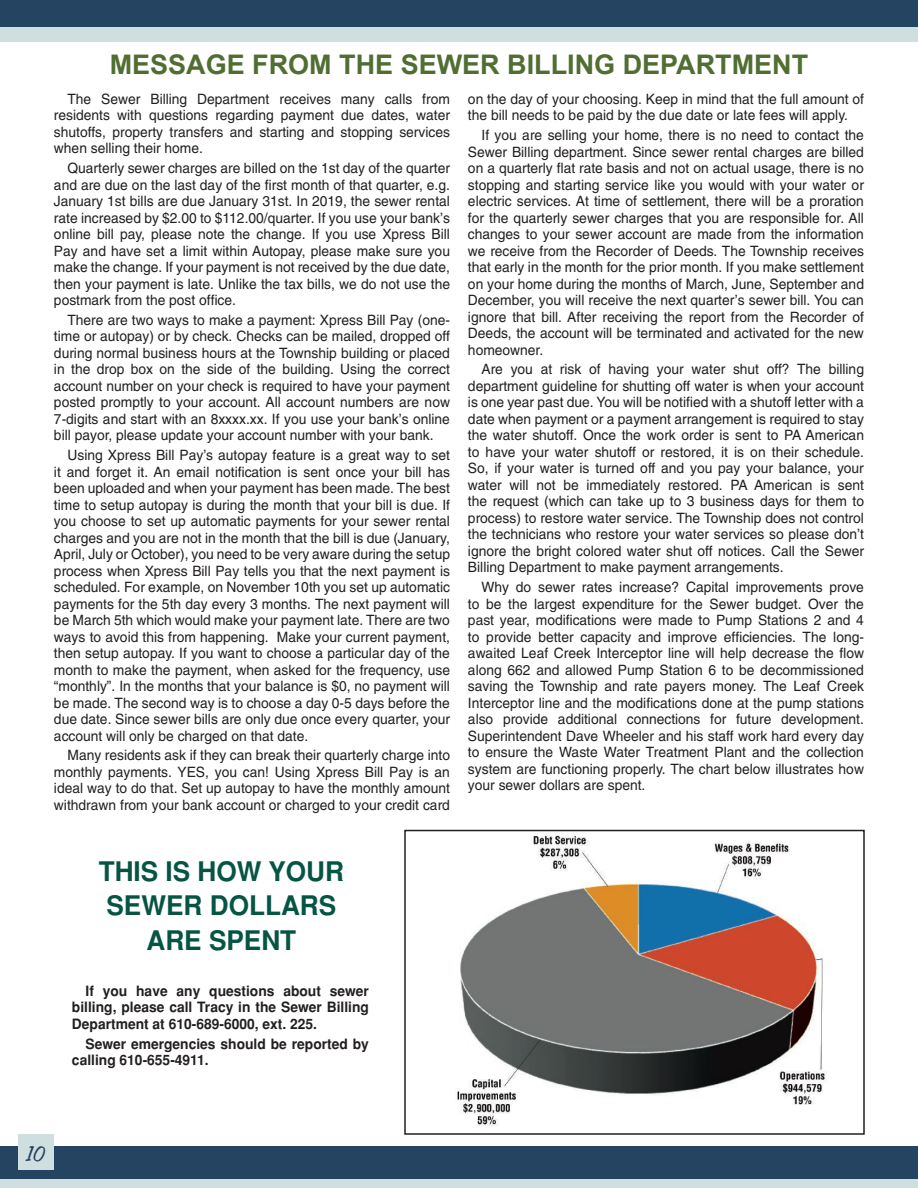
<style>
.page{position:relative;width:918px;height:1188px;background:#fff}
.page>*{position:absolute;margin:0;border:0;box-sizing:border-box;transform-origin:0 0}
.Body_Copy{font:700 27px "Arial";color:#506e32}
.Body_Copy-2{font:700 27px/34.5px "Helvetica";color:#065544;text-align:center}
.t1{font:24px "Freehand 575 BT Regular B";color:#254462}
.Body_Copy-3{font:14.25px/16.5px "Helvetica";color:#231f20;text-align:justify}
.Body_Copy-4{font:700 14.25px/16.5px "Helvetica";color:#231f20;text-align:justify}
</style>
<div class="page">
<div style="left:0;top:1146px;width:918px;height:33px;background:#254462"></div>
<div style="left:0;top:1179px;width:918px;height:9px;background:#cfdfe0"></div>
<div style="left:18px;top:1134px;width:36px;height:36px;background:#cfdfe0"></div>
<div style="left:0;top:0;width:918px;height:32px;background:#254462"></div>
<div style="left:0;top:27px;width:918px;height:15px;background:#cfdfe0"></div>
<img style="left:457px;top:833px;width:370px;height:294px">
<div style="left:404px;top:830px;width:461px;height:305px;border:2px solid #231f20"></div>
<p class="Body_Copy" style="left:110px;top:46px;width:700px">MESSAGE FROM THE SEWER BILLING DEPARTMENT</p>
<p class="Body_Copy-3" style="left:54px;top:90px;width:398px;text-indent:14px">The Sewer Billing Department receives many calls from residents with questions regarding payment due dates, water shutoffs, property transfers and starting and stopping services when selling their home.</p>
<p class="Body_Copy-3" style="left:54px;top:160px;width:398px;text-indent:14px">Quarterly sewer charges are billed on the 1st day of the quarter and are due on the last day of the first month of that quarter, e.g.<br>January 1st bills are due January 31st. In 2019, the sewer rental rate increased by $2.00 to $112.00/quarter. If you use your bank’s online bill pay, please note the change. If you use Xpress Bill Pay and have set a limit within Autopay, please make sure you make the change. If your payment is not received by the due date, then your payment is late. Unlike the tax bills, we do not use the postmark from the post office.</p>
<p class="Body_Copy-3" style="left:54px;top:311px;width:398px;text-indent:14px">There are two ways to make a payment: Xpress Bill Pay (one&shy;time or autopay) or by check. Checks can be mailed, dropped off during normal business hours at the Township building or placed in the drop box on the side of the building. Using the correct account number on your check is required to have your payment posted promptly to your account. All account numbers are now 7-digits and start with an 8xxxx.xx. If you use your bank’s online bill payor, please update your account number with your bank.</p>
<p class="Body_Copy-3" style="left:54px;top:447px;width:398px;text-indent:14px">Using Xpress Bill Pay’s autopay feature is a great way to set it and forget it. An email notification is sent once your bill has been uploaded and when your payment has been made. The best time to setup autopay is during the month that your bill is due. If you choose to set up automatic payments for your sewer rental charges and you are not in the month that the bill is due (January, April, July or October), you need to be very aware during the setup process when Xpress Bill Pay tells you that the next payment is scheduled. For example, on November 10th you set up automatic payments for the 5th day every 3 months. The next payment will be March 5th which would make your payment late. There are two ways to avoid this from happening. Make your current payment, then setup autopay. If you want to choose a particular day of the month to make the payment, when asked for the frequency, use “monthly”. In the months that your balance is $0, no payment will be made. The second way is to choose a day 0-5 days before the due date. Since sewer bills are only due once every quarter, your account will only be charged on that date.</p>
<p class="Body_Copy-3" style="left:54px;top:747px;width:398px;text-indent:14px">Many residents ask if they can break their quarterly charge into monthly payments. YES, you can! Using Xpress Bill Pay is an ideal way to do that. Set up autopay to have the monthly amount withdrawn from your bank account or charged to your credit card</p>
<p class="Body_Copy-3" style="left:468px;top:91px;width:398px">on the day of your choosing. Keep in mind that the full amount of the bill needs to be paid by the due date or late fees will apply.</p>
<p class="Body_Copy-3" style="left:468px;top:127px;width:398px;text-indent:14px">If you are selling your home, there is no need to contact the Sewer Billing department. Since sewer rental charges are billed on a quarterly flat rate basis and not on actual usage, there is no stopping and starting service like you would with your water or electric services. At time of settlement, there will be a proration for the quarterly sewer charges that you are responsible for. All changes to your sewer account are made from the information we receive from the Recorder of Deeds. The Township receives that early in the month for the prior month. If you make settlement on your home during the months of March, June, September and December, you will receive the next quarter’s sewer bill. You can ignore that bill. After receiving the report from the Recorder of Deeds, the account will be terminated and activated for the new homeowner.</p>
<p class="Body_Copy-3" style="left:468px;top:361px;width:398px;text-indent:14px">Are you at risk of having your water shut off? The billing department guideline for shutting off water is when your account is one year past due. You will be notified with a shutoff letter with a date when payment or a payment arrangement is required to stay the water shutoff. Once the work order is sent to PA American to have your water shutoff or restored, it is on their schedule.<br>So, if your water is turned off and you pay your balance, your water will not be immediately restored. PA American is sent the request (which can take up to 3 business days for them to process) to restore water service. The Township does not control the technicians who restore your water services so please don’t ignore the bright colored water shut off notices. Call the Sewer Billing Department to make payment arrangements.</p>
<p class="Body_Copy-3" style="left:468px;top:579px;width:398px;text-indent:14px">Why do sewer rates increase? Capital improvements prove to be the largest expenditure for the Sewer budget. Over the past year, modifications were made to Pump Stations 2 and 4 to provide better capacity and improve efficiencies. The long&shy;awaited Leaf Creek Interceptor line will help decrease the flow along 662 and allowed Pump Station 6 to be decommissioned saving the Township and rate payers money. The Leaf Creek Interceptor line and the modifications done at the pump stations also provide additional connections for future development.<br>Superintendent Dave Wheeler and his staff work hard every day to ensure the Waste Water Treatment Plant and the collection system are functioning properly. The chart below illustrates how your sewer dollars are spent.</p>
<p class="Body_Copy-2" style="left:99px;top:854px;width:247px">THIS IS HOW YOUR<br>SEWER DOLLARS<br>ARE SPENT</p>
<p class="Body_Copy-4" style="left:72px;top:983px;width:299px;text-indent:14px">If you have any questions about sewer billing, please call Tracy in the Sewer Billing Department at 610-689-6000, ext. 225.</p>
<p class="Body_Copy-4" style="left:72px;top:1035px;width:298px;text-indent:14px">Sewer emergencies should be reported by calling 610-655-4911.</p>
<p class="t1" style="left:27px;top:1142px;width:20px">10</p>
</div>
